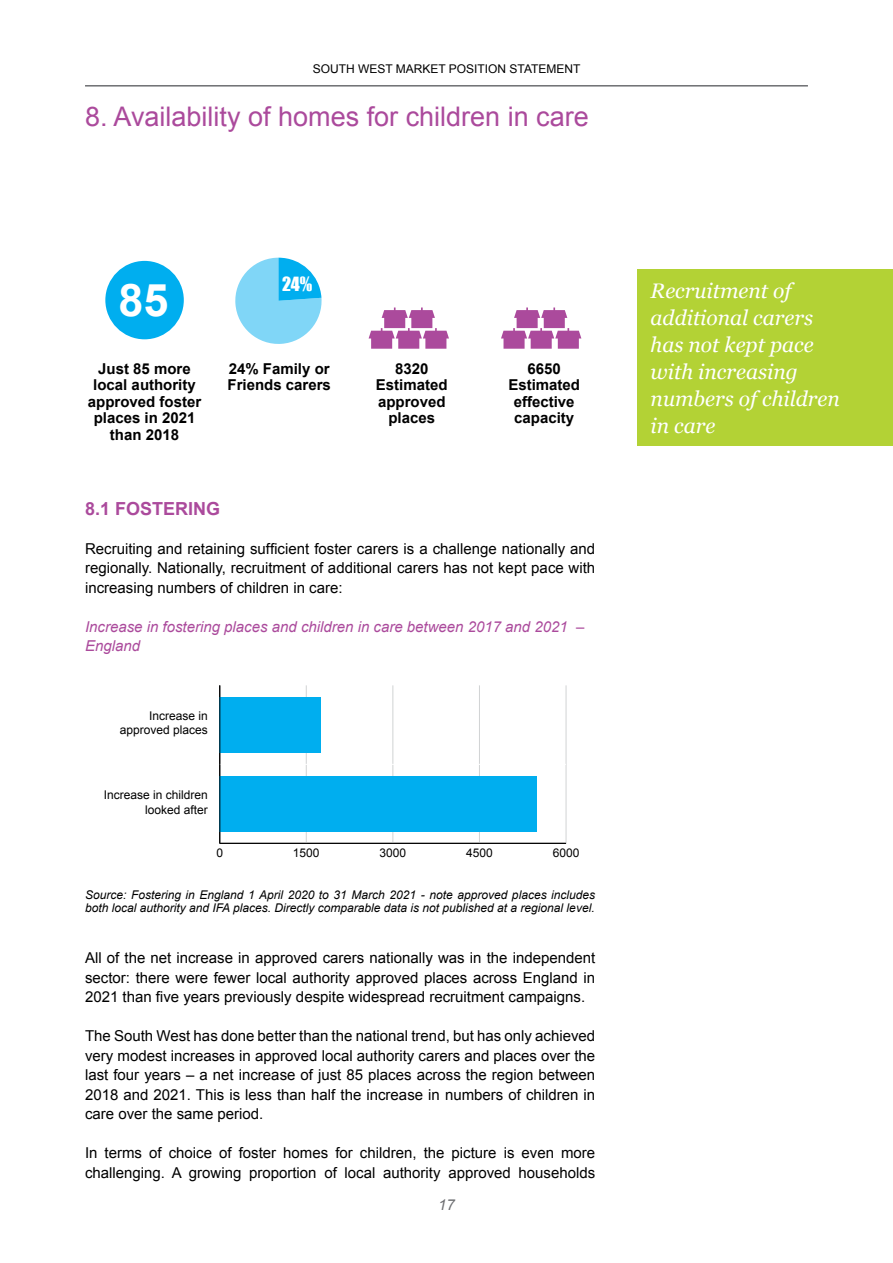
<style>
.page{position:relative;width:893px;height:1263px;background:#fff}
.page>*{position:absolute;margin:0;border:0;box-sizing:border-box;transform-origin:0 0}
.t1{font:700 45px "Arial";color:#fff}
.t2{font:27px "Arial";color:#ab4a9c}
.t3{font:italic 21px/27px "Georgia";color:#fff}
.t4{font:700 18px "Arial";color:#ab4a9c}
.t5{font:18px "Impact";color:#fff}
.t6{font:15px/19.5px "Arial";color:#000;text-align:justify}
.t7{font:700 15px/16.5px "Arial";color:#000;text-align:center}
.t8{font:italic 15px/19.5px "Arial";color:#ab4a9c}
.t9{font:italic 15px "Arial";color:#6d6e71}
.t10{font:italic 12px/13.5px "Arial";color:#000}
.t11{font:12px/14.4px "Arial";color:#000;text-align:right}
</style>
<div class="page">
<hr style="left:85px;top:85px;width:723px;height:2px;background:#6d6e71">
<hr style="left:306px;top:685px;width:1px;height:158px;background:#d1d3d4">
<hr style="left:392px;top:685px;width:1px;height:158px;background:#d1d3d4">
<hr style="left:479px;top:685px;width:1px;height:158px;background:#d1d3d4">
<hr style="left:566px;top:685px;width:1px;height:158px;background:#d1d3d4">
<hr style="left:220px;top:843px;width:346px;height:1px;background:#000">
<hr style="left:220px;top:764px;width:346px;height:1px;background:#fff">
<div style="left:220px;top:776px;width:317px;height:55px;background:#00aeef"></div>
<div style="left:220px;top:697px;width:101px;height:55px;background:#00aeef"></div>
<hr style="left:219px;top:685px;width:1px;height:158px;background:#000">
<svg style="left:369px;top:307px;width:80px;height:42px"></svg>
<svg style="left:501px;top:307px;width:80px;height:42px"></svg>
<svg style="left:235px;top:258px;width:87px;height:86px"></svg>
<div style="left:105px;top:261px;width:79px;height:78px;background:#00aeef;border-radius:50%"></div>
<div style="left:638px;top:269px;width:255px;height:177px;background:#b3d235"></div>
<p class="t11" style="left:313px;top:61px;width:269px">SOUTH WEST MARKET POSITION STATEMENT</p>
<p class="t2" style="left:85px;top:99px;width:505px">8. Availability of homes for children in care</p>
<p class="t5" style="left:282px;top:270px;width:32px">24%</p>
<h1 class="t1" style="left:119px;top:271px;width:52px">85</h1>
<h2 class="t3" style="left:651px;top:276px;width:191px">Recruitment of additional carers has not kept pace with increasing numbers of children in care</h2>
<h4 class="t7" style="left:228px;top:360px;width:105px;text-align:left">24% Family or<br>Friends carers</h4>
<p class="t7" style="left:88px;top:360px;width:115px">Just 85 more local authority approved foster places in 2021</p>
<p class="t7" style="left:110px;top:426px;width:71px">than 2018</p>
<h4 class="t7" style="left:376px;top:360px;width:73px">8320<br>Estimated approved places</h4>
<h4 class="t7" style="left:508px;top:360px;width:73px">6650<br>Estimated effective capacity</h4>
<h3 class="t4" style="left:85px;top:496px;width:137px">8.1 FOSTERING</h3>
<p class="t6" style="left:85px;top:539px;width:512px">Recruiting and retaining sufficient foster carers is a challenge nationally and regionally. Nationally, recruitment of additional carers has not kept pace with increasing numbers of children in care:</p>
<p class="t8" style="left:85px;top:617px;width:501px">Increase in fostering places and children in care between 2017 and 2021 –<br>England</p>
<p class="t11" style="left:120px;top:709px;width:90px">Increase in approved places</p>
<p class="t11" style="left:104px;top:788px;width:106px">Increase in children looked after</p>
<p class="t11" style="left:216px;top:846px;width:8px">0</p>
<p class="t11" style="left:293px;top:846px;width:28px">1500</p>
<p class="t11" style="left:379px;top:846px;width:28px">3000</p>
<p class="t11" style="left:466px;top:846px;width:28px">4500</p>
<p class="t11" style="left:553px;top:846px;width:28px">6000</p>
<p class="t10" style="left:85px;top:888px;width:512px">Source: Fostering in England 1 April 2020 to 31 March 2021 - note approved places includes both local authority and IFA places. Directly comparable data is not published at a regional level.</p>
<p class="t6" style="left:85px;top:948px;width:512px">All of the net increase in approved carers nationally was in the independent sector: there were fewer local authority approved places across England in 2021 than five years previously despite widespread recruitment campaigns.</p>
<p class="t6" style="left:85px;top:1026px;width:512px">The South West has done better than the national trend, but has only achieved very modest increases in approved local authority carers and places over the last four years – a net increase of just 85 places across the region between 2018 and 2021. This is less than half the increase in numbers of children in care over the same period.</p>
<p class="t6" style="left:85px;top:1143px;width:512px">In terms of choice of foster homes for children, the picture is even more challenging. A growing proportion of local authority approved households</p>
<p class="t9" style="left:438px;top:1195px;width:18px">17</p>
</div>
